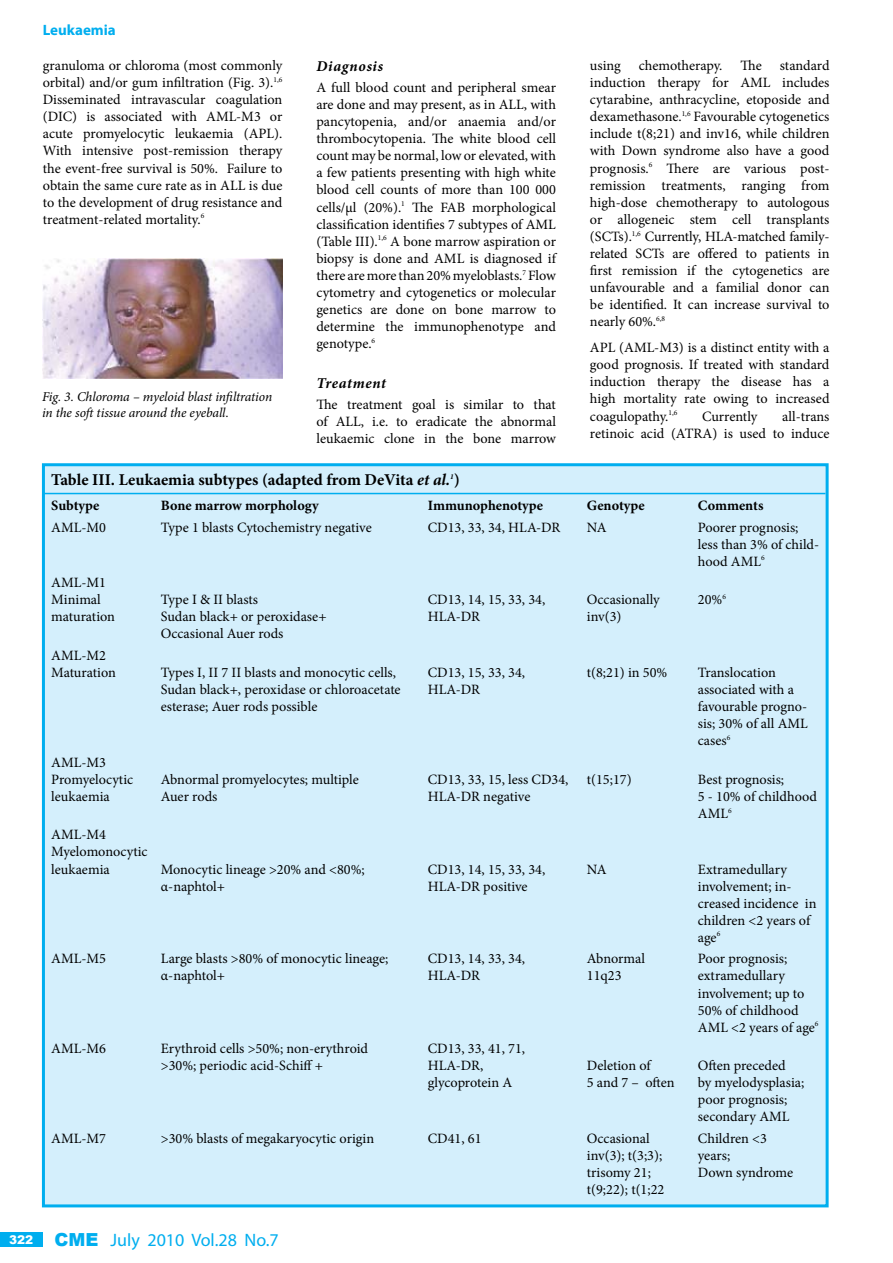
<style>
.page{position:relative;width:893px;height:1263px;background:#fff}
.page>*{position:absolute;margin:0;border:0;box-sizing:border-box;transform-origin:0 0}
.t1{font:18px "Myriad";color:#00aeef}
.t2{font:700 16.5px "Minion Pro";color:#000}
.t3{font:italic 700 15px "Minion Pro";letter-spacing:.045em;color:#000}
.t4{font:700 15px "Myriad Pro";color:#00aeef}
.t5{font:14.25px/17.1px "Minion Pro";color:#000}
.t6{font:700 14.25px "Minion Pro";color:#000}
.t7{font:italic 13.5px/16.2px "Minion Pro";letter-spacing:-.01em;color:#000}
.s1{font-style:italic}
.s2{font-family:"Arial";font-weight:900;font-size:12px;color:#fff}
.s3{font-family:"Arial";font-weight:900}
</style>
<div class="page">
<div style="left:0;top:1232px;width:42px;height:15px;background:#00aeef"></div>
<div style="left:43px;top:465px;width:784px;height:741px;background:#d4effc"></div>
<div style="left:42px;top:463px;width:787px;height:744px;border:3px solid #00aeef"></div>
<hr style="left:43px;top:493px;width:782px;height:1px;background:#00aeef">
<img style="left:42px;top:259px;width:241px;height:120px">
<p class="t4" style="left:43px;top:21px;width:75px">Leukaemia</p>
<p class="t5" style="left:43px;top:57px;width:241px;text-align:justify">granuloma or chloroma (most commonly orbital) and/or gum infiltration (Fig. 3).<sup>1,6<br></sup>Disseminated intravascular coagulation (DIC) is associated with AML-M3 or acute promyelocytic leukaemia (APL).<br>With intensive post-remission therapy the event-free survival is 50%. Failure to obtain the same cure rate as in ALL is due to the development of drug resistance and treatment-related mortality.<sup>6</sup></p>
<p class="t3" style="left:316px;top:55px;width:68px">Diagnosis</p>
<p class="t5" style="left:316px;top:79px;width:241px;text-align:justify">A full blood count and peripheral smear are done and may present, as in ALL, with pancytopenia, and/or anaemia and/or thrombocytopenia. The white blood cell count may be normal, low or elevated, with a few patients presenting with high white blood cell counts of more than 100 000 cells/µl (20%).<sup>1</sup> The FAB morphological classification identifies 7 subtypes of AML (Table III).<sup>1,6</sup> A bone marrow aspiration or biopsy is done and AML is diagnosed if there are more than 20% myeloblasts.<sup>7</sup> Flow cytometry and cytogenetics or molecular genetics are done on bone marrow to determine the immunophenotype and genotype.<sup>6</sup></p>
<p class="t3" style="left:316px;top:372px;width:71px">Treatment</p>
<p class="t5" style="left:316px;top:396px;width:241px;text-align:justify">The treatment goal is similar to that of ALL, i.e. to eradicate the abnormal leukaemic clone in the bone marrow</p>
<p class="t7" style="left:42px;top:388px;width:232px">Fig. 3. Chloroma – myeloid blast infiltration in the soft tissue around the eyeball.</p>
<p class="t5" style="left:590px;top:57px;width:32px">using</p>
<p class="t5" style="left:639px;top:57px;width:85px">chemotherapy.</p>
<p class="t5" style="left:740px;top:57px;width:23px">The</p>
<p class="t5" style="left:590px;top:57px;width:241px;text-align:justify;text-indent:190px">standard induction therapy for AML includes cytarabine, anthracycline, etoposide and dexamethasone.<sup>1,6</sup> Favourable cytogenetics include t(8;21) and inv16, while children with Down syndrome also have a good prognosis.<sup>6</sup> There are various post&shy;remission treatments, ranging from high-dose chemotherapy to autologous or allogeneic stem cell transplants (SCTs).<sup>1,6</sup> Currently, HLA-matched family&shy;related SCTs are offered to patients in first remission if the cytogenetics are unfavourable and a familial donor can be identified. It can increase survival to nearly 60%.<sup>6,8</sup></p>
<p class="t5" style="left:590px;top:339px;width:241px;text-align:justify">APL (AML-M3) is a distinct entity with a good prognosis. If treated with standard induction therapy the disease has a high mortality rate owing to increased coagulopathy.<sup>1,6</sup></p>
<p class="t5" style="left:590px;top:407px;width:241px;text-align:right">all-trans<br>retinoic acid (ATRA) is used to induce</p>
<p class="t5" style="left:702px;top:407px;width:57px">Currently</p>
<p class="t2" style="left:51px;top:468px;width:410px">Table III. Leukaemia subtypes (adapted from DeVita <span class="s1">et al.</span><sup>1</sup>)</p>
<p class="t6" style="left:51px;top:496px;width:50px">Subtype</p>
<p class="t6" style="left:161px;top:496px;width:160px">Bone marrow morphology</p>
<p class="t6" style="left:428px;top:496px;width:117px">Immunophenotype</p>
<p class="t6" style="left:587px;top:496px;width:59px">Genotype</p>
<p class="t6" style="left:698px;top:496px;width:67px">Comments</p>
<p class="t5" style="left:51px;top:518px;width:56px">AML-M0</p>
<p class="t5" style="left:161px;top:518px;width:212px">Type 1 blasts Cytochemistry negative</p>
<p class="t5" style="left:428px;top:518px;width:134px">CD13, 33, 34, HLA-DR</p>
<p class="t5" style="left:587px;top:518px;width:21px">NA</p>
<p class="t5" style="left:698px;top:518px;width:123px">Poorer prognosis; less than 3% of child&shy;hood AML<sup>6</sup></p>
<p class="t5" style="left:51px;top:574px;width:56px">AML-M1<br>Minimal</p>
<p class="t5" style="left:161px;top:591px;width:99px">Type I &amp; II blasts</p>
<p class="t5" style="left:428px;top:591px;width:119px">CD13, 14, 15, 33, 34,</p>
<p class="t5" style="left:587px;top:591px;width:74px">Occasionally</p>
<p class="t5" style="left:698px;top:591px;width:30px">20%<sup>6</sup></p>
<p class="t5" style="left:51px;top:608px;width:65px">maturation</p>
<p class="t5" style="left:161px;top:608px;width:167px">Sudan black+ or peroxidase+</p>
<p class="t5" style="left:428px;top:608px;width:54px">HLA-DR</p>
<p class="t5" style="left:587px;top:608px;width:36px">inv(3)</p>
<p class="t5" style="left:161px;top:625px;width:124px">Occasional Auer rods</p>
<p class="t5" style="left:51px;top:647px;width:66px">AML-M2<br>Maturation</p>
<p class="t5" style="left:161px;top:664px;width:237px">Types I, II 7 II blasts and monocytic cells,</p>
<p class="t5" style="left:428px;top:664px;width:99px">CD13, 15, 33, 34,</p>
<p class="t5" style="left:587px;top:664px;width:82px">t(8;21) in 50%</p>
<p class="t5" style="left:698px;top:664px;width:80px">Translocation</p>
<p class="t5" style="left:161px;top:681px;width:241px">Sudan black+, peroxidase or chloroacetate</p>
<p class="t5" style="left:428px;top:681px;width:54px">HLA-DR</p>
<p class="t5" style="left:698px;top:681px;width:98px">associated with a</p>
<p class="t5" style="left:161px;top:698px;width:158px">esterase; Auer rods possible</p>
<p class="t5" style="left:698px;top:698px;width:112px;text-align:justify">favourable progno&shy;sis; 30% of all AML cases<sup>6</sup></p>
<p class="t5" style="left:51px;top:754px;width:83px">AML-M3<br>Promyelocytic</p>
<p class="t5" style="left:161px;top:771px;width:200px">Abnormal promyelocytes; multiple</p>
<p class="t5" style="left:428px;top:771px;width:142px">CD13, 33, 15, less CD34,</p>
<p class="t5" style="left:587px;top:771px;width:46px">t(15;17)</p>
<p class="t5" style="left:698px;top:771px;width:88px">Best prognosis;</p>
<p class="t5" style="left:51px;top:788px;width:60px">leukaemia</p>
<p class="t5" style="left:161px;top:788px;width:58px">Auer rods</p>
<p class="t5" style="left:428px;top:788px;width:104px">HLA-DR negative</p>
<p class="t5" style="left:698px;top:788px;width:121px">5 - 10% of childhood<br>AML<sup>6</sup></p>
<p class="t5" style="left:51px;top:826px;width:98px">AML-M4<br>Myelomonocytic leukaemia</p>
<p class="t5" style="left:161px;top:860px;width:205px">Monocytic lineage &gt;20% and &lt;80%;</p>
<p class="t5" style="left:428px;top:860px;width:119px">CD13, 14, 15, 33, 34,</p>
<p class="t5" style="left:587px;top:860px;width:21px">NA</p>
<p class="t5" style="left:698px;top:860px;width:91px">Extramedullary</p>
<p class="t5" style="left:161px;top:877px;width:66px">α-naphtol+</p>
<p class="t5" style="left:428px;top:877px;width:101px">HLA-DR positive</p>
<p class="t5" style="left:698px;top:877px;width:120px">involvement; in&shy;creased incidence in children &lt;2 years of age<sup>6</sup></p>
<p class="t5" style="left:51px;top:950px;width:56px">AML-M5</p>
<p class="t5" style="left:161px;top:950px;width:229px">Large blasts &gt;80% of monocytic lineage;</p>
<p class="t5" style="left:428px;top:950px;width:99px">CD13, 14, 33, 34,</p>
<p class="t5" style="left:587px;top:950px;width:60px">Abnormal</p>
<p class="t5" style="left:698px;top:950px;width:91px">Poor prognosis;</p>
<p class="t5" style="left:161px;top:967px;width:66px">α-naphtol+</p>
<p class="t5" style="left:428px;top:967px;width:54px">HLA-DR</p>
<p class="t5" style="left:587px;top:967px;width:36px">11q23</p>
<p class="t5" style="left:698px;top:967px;width:122px">extramedullary involvement; up to<br>50% of childhood<br>AML &lt;2 years of age<sup>6</sup></p>
<p class="t5" style="left:51px;top:1040px;width:56px">AML-M6</p>
<p class="t5" style="left:161px;top:1040px;width:209px">Erythroid cells &gt;50%; non-erythroid</p>
<p class="t5" style="left:428px;top:1040px;width:99px">CD13, 33, 41, 71,</p>
<p class="t5" style="left:161px;top:1057px;width:164px">&gt;30%; periodic acid-Schiff +</p>
<p class="t5" style="left:428px;top:1057px;width:57px">HLA-DR,</p>
<p class="t5" style="left:587px;top:1057px;width:65px">Deletion of</p>
<p class="t5" style="left:698px;top:1057px;width:89px">Often preceded</p>
<p class="t5" style="left:428px;top:1074px;width:86px">glycoprotein A</p>
<p class="t5" style="left:587px;top:1074px;width:89px">5 and 7 – often</p>
<p class="t5" style="left:698px;top:1074px;width:108px">by myelodysplasia; poor prognosis; secondary AML</p>
<p class="t5" style="left:51px;top:1130px;width:56px">AML-M7</p>
<p class="t5" style="left:161px;top:1130px;width:215px">&gt;30% blasts of megakaryocytic origin</p>
<p class="t5" style="left:428px;top:1130px;width:55px">CD41, 61</p>
<p class="t5" style="left:587px;top:1130px;width:64px">Occasional</p>
<p class="t5" style="left:698px;top:1130px;width:71px">Children &lt;3</p>
<p class="t5" style="left:587px;top:1147px;width:77px">inv(3); t(3;3);</p>
<p class="t5" style="left:698px;top:1147px;width:34px">years;</p>
<p class="t5" style="left:587px;top:1164px;width:66px">trisomy 21;</p>
<p class="t5" style="left:698px;top:1164px;width:97px">Down syndrome</p>
<p class="t5" style="left:587px;top:1181px;width:79px">t(9;22); t(1;22</p>
<p class="t1" style="left:9px;top:1231px;width:271px"><span class="s2">322</span> <span class="s3">CME</span> July 2010 Vol.28 No.7</p>
</div>
